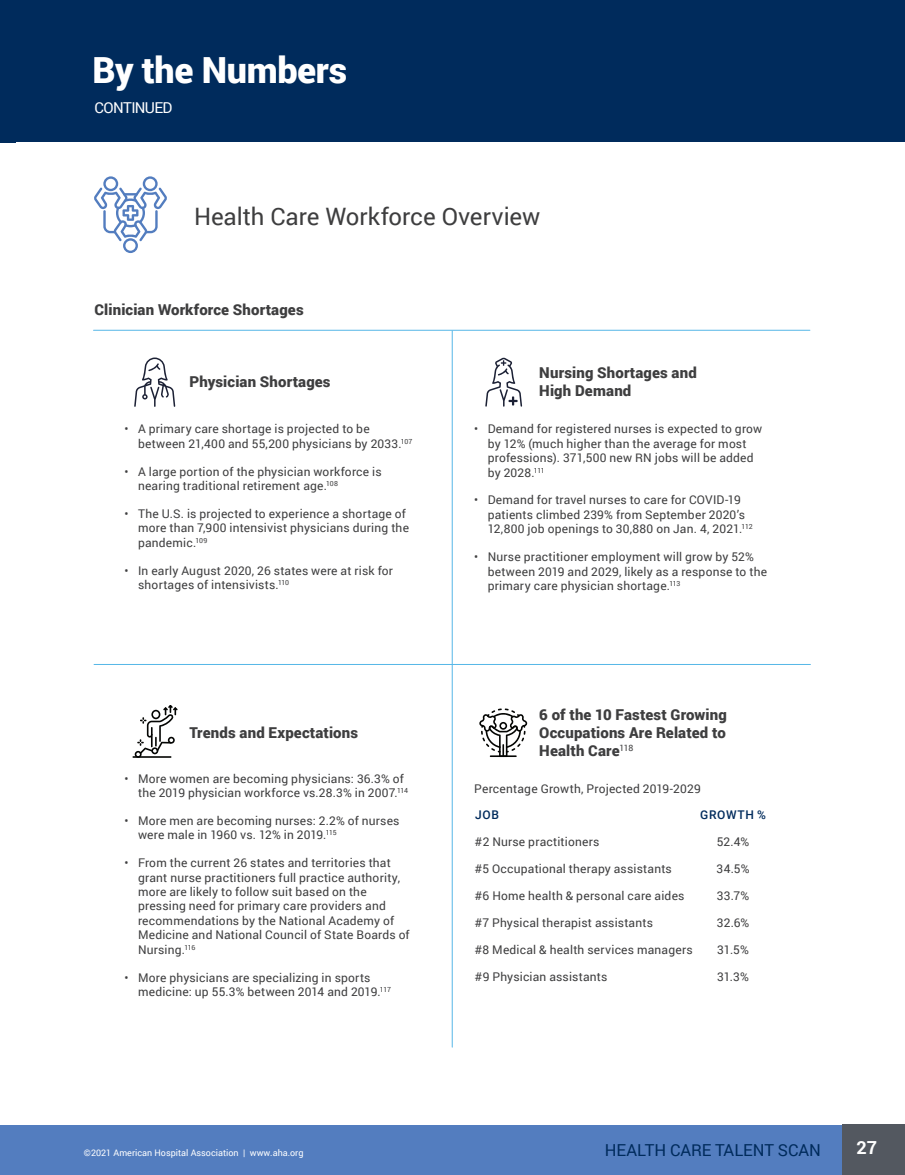
<style>
.page{position:relative;width:905px;height:1175px;background:#fff}
.page>*{position:absolute;margin:0;border:0;box-sizing:border-box;transform-origin:0 0}
.Head_1{font:900 36px "Roboto";letter-spacing:-.01em;color:#fff}
.Subhead_1{font:24px "Roboto";color:#3e3e3f}
.t1{font:700 18px "Roboto";color:#fff}
.t2{font:16.5px "Roboto";letter-spacing:-.005em;color:#002b5c}
.Section{font:900 15px/18px "Roboto";letter-spacing:.01em;color:#3e3e3f;text-align:justify}
.Section_span{font:900 15px "Roboto";letter-spacing:.01em;color:#3e3e3f}
.Subhead_1-2{font:15px "Roboto";letter-spacing:-.045em;color:#fff}
.bullet_stats_1{font:12px/14.4px "Roboto";letter-spacing:.015em;color:#3e3e3f}
.Body{font:12px "Roboto";letter-spacing:.015em;color:#3e3e3f}
.COL_HED{font:500 12px "Roboto";letter-spacing:.055em;color:#002b5c}
.t3{font:9px "Roboto";color:#fff}
</style>
<div class="page">
<div style="left:0;top:0;width:904px;height:142px;background:#002b5c"></div>
<div style="left:0;top:1124px;width:851px;height:50px;background:#537dbf"></div>
<hr style="left:93px;top:330px;width:716px;height:1px;background:#56b7e7">
<hr style="left:94px;top:664px;width:716px;height:1px;background:#56b7e7">
<hr style="left:452px;top:331px;width:1px;height:716px;background:#56b7e7">
<div style="left:842px;top:1124px;width:62px;height:50px;background:#535860"></div>
<svg style="left:94px;top:176px;width:73px;height:77px"></svg>
<svg style="left:485px;top:357px;width:37px;height:50px"></svg>
<svg style="left:134px;top:357px;width:41px;height:50px"></svg>
<hr style="left:132px;top:756px;width:39px;height:1px;background:#040503">
<svg style="left:135px;top:705px;width:43px;height:52px"></svg>
<svg style="left:479px;top:708px;width:48px;height:49px"></svg>
<hr style="left:490px;top:755px;width:26px;height:2px;background:#040503">
<p class="Head_1" style="left:92px;top:44px;width:256px">By the Numbers</p>
<p class="Subhead_1-2" style="left:94px;top:97px;width:79px">CONTINUED</p>
<p class="Subhead_1" style="left:194px;top:200px;width:348px">Health Care Workforce Overview</p>
<p class="Section_span" style="left:94px;top:299px;width:211px">Clinician Workforce Shortages</p>
<p class="Section" style="left:189px;top:372px;width:142px">Physician Shortages</p>
<p class="bullet_stats_1" style="left:138px;top:421px;width:276px;text-indent:-14px">• A primary care shortage is projected to be between 21,400 and 55,200 physicians by 2033.<sup>107</sup></p>
<p class="bullet_stats_1" style="left:138px;top:464px;width:245px;text-indent:-14px">• A large portion of the physician workforce is nearing traditional retirement age.<sup>108</sup></p>
<p class="bullet_stats_1" style="left:138px;top:506px;width:272px;text-indent:-14px">• The U.S. is projected to experience a shortage of more than 7,900 intensivist physicians during the pandemic.<sup>109</sup></p>
<p class="bullet_stats_1" style="left:138px;top:563px;width:256px;text-indent:-14px">• In early August 2020, 26 states were at risk for shortages of intensivists.<sup>110</sup></p>
<p class="Section" style="left:189px;top:723px;width:170px">Trends and Expectations</p>
<p class="bullet_stats_1" style="left:138px;top:770px;width:271px;text-indent:-14px">• More women are becoming physicians: 36.3% of the 2019 physician workforce vs.28.3% in 2007.<sup>114</sup></p>
<p class="bullet_stats_1" style="left:138px;top:813px;width:263px;text-indent:-14px">• More men are becoming nurses: 2.2% of nurses were male in 1960 vs. 12% in 2019.<sup>115</sup></p>
<p class="bullet_stats_1" style="left:138px;top:855px;width:273px;text-indent:-14px">• From the current 26 states and territories that grant nurse practitioners full practice authority, more are likely to follow suit based on the pressing need for primary care providers and recommendations by the National Academy of Medicine and National Council of State Boards of Nursing.<sup>116</sup></p>
<p class="bullet_stats_1" style="left:138px;top:969px;width:254px;text-indent:-14px">• More physicians are specializing in sports medicine: up 55.3% between 2014 and 2019.<sup>117</sup></p>
<p class="Section" style="left:539px;top:363px;width:159px">Nursing Shortages and<br>High Demand</p>
<p class="bullet_stats_1" style="left:488px;top:421px;width:276px;text-indent:-14px">• Demand for registered nurses is expected to grow by 12% (much higher than the average for most professions). 371,500 new RN jobs will be added by 2028.<sup>111</sup></p>
<p class="bullet_stats_1" style="left:488px;top:492px;width:266px;text-indent:-14px">• Demand for travel nurses to care for COVID-19 patients climbed 239% from September 2020’s<br>12,800 job openings to 30,880 on Jan. 4, 2021.<sup>112</sup></p>
<p class="bullet_stats_1" style="left:488px;top:549px;width:281px;text-indent:-14px">• Nurse practitioner employment will grow by 52% between 2019 and 2029, likely as a response to the primary care physician shortage.<sup>113</sup></p>
<p class="Section" style="left:539px;top:705px;width:189px">6 of the 10 Fastest Growing Occupations Are Related to Health Care<sup>118</sup></p>
<p class="bullet_stats_1" style="left:474px;top:780px;width:228px">Percentage Growth, Projected 2019-2029</p>
<p class="COL_HED" style="left:475px;top:806px;width:25px">JOB</p>
<p class="Body" style="left:475px;top:833px;width:126px">#2 Nurse practitioners</p>
<p class="Body" style="left:475px;top:860px;width:198px">#5 Occupational therapy assistants</p>
<p class="Body" style="left:475px;top:887px;width:211px">#6 Home health &amp; personal care aides</p>
<p class="Body" style="left:475px;top:914px;width:180px">#7 Physical therapist assistants</p>
<p class="Body" style="left:475px;top:941px;width:219px">#8 Medical &amp; health services managers</p>
<p class="Body" style="left:475px;top:968px;width:134px">#9 Physician assistants</p>
<p class="COL_HED" style="left:700px;top:806px;width:67px">GROWTH %</p>
<p class="Body" style="left:716px;top:833px;width:34px">52.4%</p>
<p class="Body" style="left:716px;top:860px;width:34px">34.5%</p>
<p class="Body" style="left:716px;top:887px;width:34px">33.7%</p>
<p class="Body" style="left:716px;top:914px;width:34px">32.6%</p>
<p class="Body" style="left:717px;top:941px;width:33px">31.5%</p>
<p class="Body" style="left:717px;top:968px;width:33px">31.3%</p>
<p class="t3" style="left:84px;top:1146px;width:221px">©2021 American Hospital Association | www.aha.org</p>
<h3 class="t2" style="left:605px;top:1138px;width:218px">HEALTH CARE TALENT SCAN</h3>
<h3 class="t1" style="left:856px;top:1135px;width:22px">27</h3>
</div>
